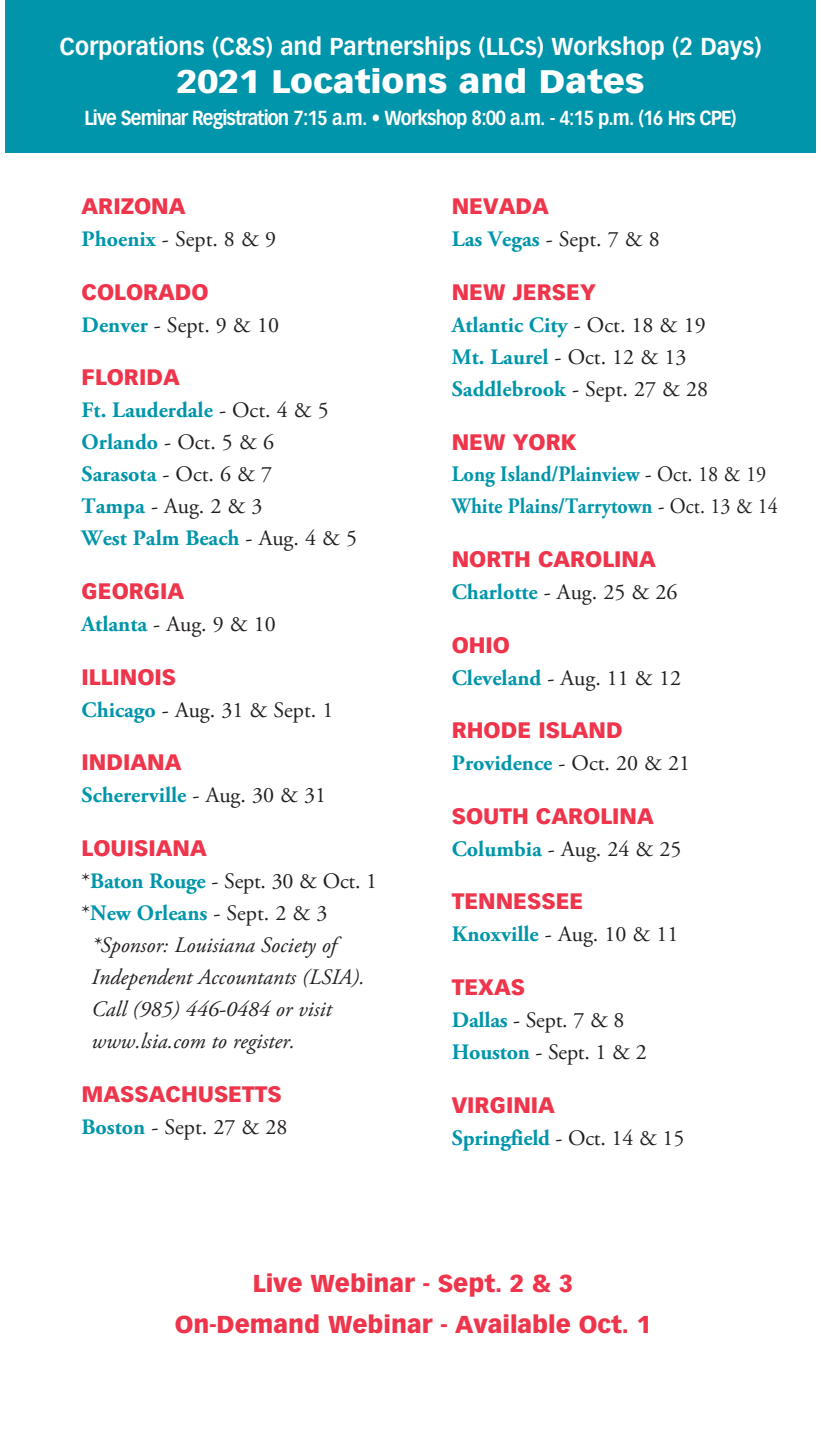
<style>
.page{position:relative;width:821px;height:1440px;background:#fff}
.page>*{position:absolute;margin:0;border:0;box-sizing:border-box;transform-origin:0 0}
.t1{font:900 32px "Vectora LT Pro";color:#fff;scale:1.1 1}
.t2{font:700 24px "Vectora LT Pro";color:#fff;scale:.95 1}
.t3{font:900 24px/41px "Vectora LT Pro";color:#ee354b;text-align:center}
.t4{font:22px/32px "Adobe Garamond Pro";color:#231f20}
.t5{font:700 22px/32px "Adobe Garamond Pro";color:#0095aa}
.t6{font:900 22px "Vectora LT Pro";color:#ee354b}
.t7{font:italic 22px "Adobe Garamond Pro";color:#231f20}
.t8{font:700 22px/32px "Adobe Garamond Pro";color:#0095aa;scale:.92 1}
.t9{font:700 20px "Vectora LT Pro";letter-spacing:-.05em;color:#fff;scale:.9 1}
.s1{font-weight:700;color:#0095aa}
.s2{font-weight:400;color:#231f20}
</style>
<div class="page">
<div style="left:5px;top:0;width:810px;height:153px;background:#0095aa"></div>
<p class="t2" style="left:59px;top:32px;width:740px">Corporations (C&amp;S) and Partnerships (LLCs) Workshop (2 Days)</p>
<h1 class="t1" style="left:176px;top:61px;width:427px">2021 Locations and Dates</h1>
<p class="t9" style="left:84px;top:105px;width:726px">Live Seminar Registration 7:15 a.m. • Workshop 8:00 a.m. - 4:15 p.m. (16 Hrs CPE)</p>
<p class="t6" style="left:82px;top:193px;width:105px">ARIZONA</p>
<p class="t4" style="left:82px;top:224px;width:196px"><span class="s1">Phoenix</span> - Sept. 8 &amp; 9</p>
<p class="t6" style="left:82px;top:278px;width:129px">COLORADO</p>
<p class="t4" style="left:82px;top:310px;width:199px"><span class="s1">Denver</span> - Sept. 9 &amp; 10</p>
<p class="t6" style="left:82px;top:364px;width:100px">FLORIDA</p>
<p class="t5" style="left:82px;top:395px;width:277px">Ft. Lauderdale <span class="s2">- Oct. 4 &amp; 5<br></span>Orlando <span class="s2">- Oct. 5 &amp; 6<br></span>Sarasota <span class="s2">- Oct. 6 &amp; 7<br></span>Tampa <span class="s2">- Aug. 2 &amp; 3<br></span>West Palm Beach <span class="s2">- Aug. 4 &amp; 5</span></p>
<p class="t6" style="left:82px;top:577px;width:104px">GEORGIA</p>
<p class="t4" style="left:82px;top:609px;width:196px"><span class="s1">Atlanta</span> - Aug. 9 &amp; 10</p>
<p class="t6" style="left:82px;top:663px;width:96px">ILLINOIS</p>
<p class="t4" style="left:82px;top:694px;width:253px"><span class="s1">Chicago</span> - Aug. 31 &amp; Sept. 1</p>
<p class="t6" style="left:82px;top:749px;width:101px">INDIANA</p>
<p class="t5" style="left:82px;top:780px;width:246px">Schererville <span class="s2">- Aug. 30 &amp; 31</span></p>
<p class="t6" style="left:82px;top:834px;width:127px">LOUISIANA</p>
<p class="t4" style="left:82px;top:866px;width:297px">*<span class="s1">Baton Rouge</span> - Sept. 30 &amp; Oct. 1</p>
<p class="t4" style="left:82px;top:898px;width:247px">*<span class="s1">New Orleans</span> - Sept. 2 &amp; 3</p>
<p class="t7" style="left:92px;top:932px;width:246px">*Sponsor: Louisiana Society of</p>
<p class="t7" style="left:92px;top:964px;width:274px">Independent Accountants (LSIA).</p>
<p class="t7" style="left:92px;top:996px;width:242px">Call (985) 446-0484 or visit</p>
<p class="t7" style="left:92px;top:1028px;width:205px">www.lsia.com to register.</p>
<p class="t6" style="left:82px;top:1080px;width:202px">MASSACHUSETTS</p>
<p class="t4" style="left:82px;top:1111px;width:207px"><span class="s1">Boston</span> - Sept. 27 &amp; 28</p>
<p class="t6" style="left:452px;top:193px;width:98px">NEVADA</p>
<p class="t4" style="left:452px;top:224px;width:209px"><span class="s1">Las Vegas</span> - Sept. 7 &amp; 8</p>
<p class="t6" style="left:452px;top:278px;width:146px">NEW JERSEY</p>
<p class="t5" style="left:452px;top:309px;width:258px">Atlantic City <span class="s2">- Oct. 18 &amp; 19<br></span>Mt. Laurel <span class="s2">- Oct. 12 &amp; 13<br></span>Saddlebrook <span class="s2">- Sept. 27 &amp; 28</span></p>
<p class="t6" style="left:452px;top:428px;width:126px">NEW YORK</p>
<p class="t8" style="left:452px;top:459px;width:356px">Long Island/Plainview <span class="s2">- Oct. 18 &amp; 19<br></span>White Plains/Tarrytown <span class="s2">- Oct. 13 &amp; 14</span></p>
<p class="t6" style="left:452px;top:545px;width:205px">NORTH CAROLINA</p>
<p class="t4" style="left:452px;top:577px;width:227px"><span class="s1">Charlotte</span> - Aug. 25 &amp; 26</p>
<p class="t6" style="left:452px;top:631px;width:60px">OHIO</p>
<p class="t4" style="left:452px;top:662px;width:231px"><span class="s1">Cleveland</span> - Aug. 11 &amp; 12</p>
<p class="t6" style="left:452px;top:717px;width:172px">RHODE ISLAND</p>
<p class="t5" style="left:452px;top:748px;width:240px">Providence <span class="s2">- Oct. 20 &amp; 21</span></p>
<p class="t6" style="left:452px;top:802px;width:203px">SOUTH CAROLINA</p>
<p class="t4" style="left:452px;top:834px;width:231px"><span class="s1">Columbia</span> - Aug. 24 &amp; 25</p>
<p class="t6" style="left:452px;top:888px;width:133px">TENNESSEE</p>
<p class="t4" style="left:452px;top:919px;width:228px"><span class="s1">Knoxville</span> - Aug. 10 &amp; 11</p>
<p class="t6" style="left:452px;top:973px;width:75px">TEXAS</p>
<p class="t4" style="left:452px;top:1005px;width:197px"><span class="s1">Dallas</span> - Sept. 7 &amp; 8<br><span class="s1">Houston</span> - Sept. 1 &amp; 2</p>
<p class="t6" style="left:452px;top:1091px;width:105px">VIRGINIA</p>
<p class="t5" style="left:452px;top:1122px;width:234px">Springfield <span class="s2">- Oct. 14 &amp; 15</span></p>
<p class="t3" style="left:175px;top:1262px;width:478px">Live Webinar - Sept. 2 &amp; 3<br>On-Demand Webinar - Available Oct. 1</p>
</div>
